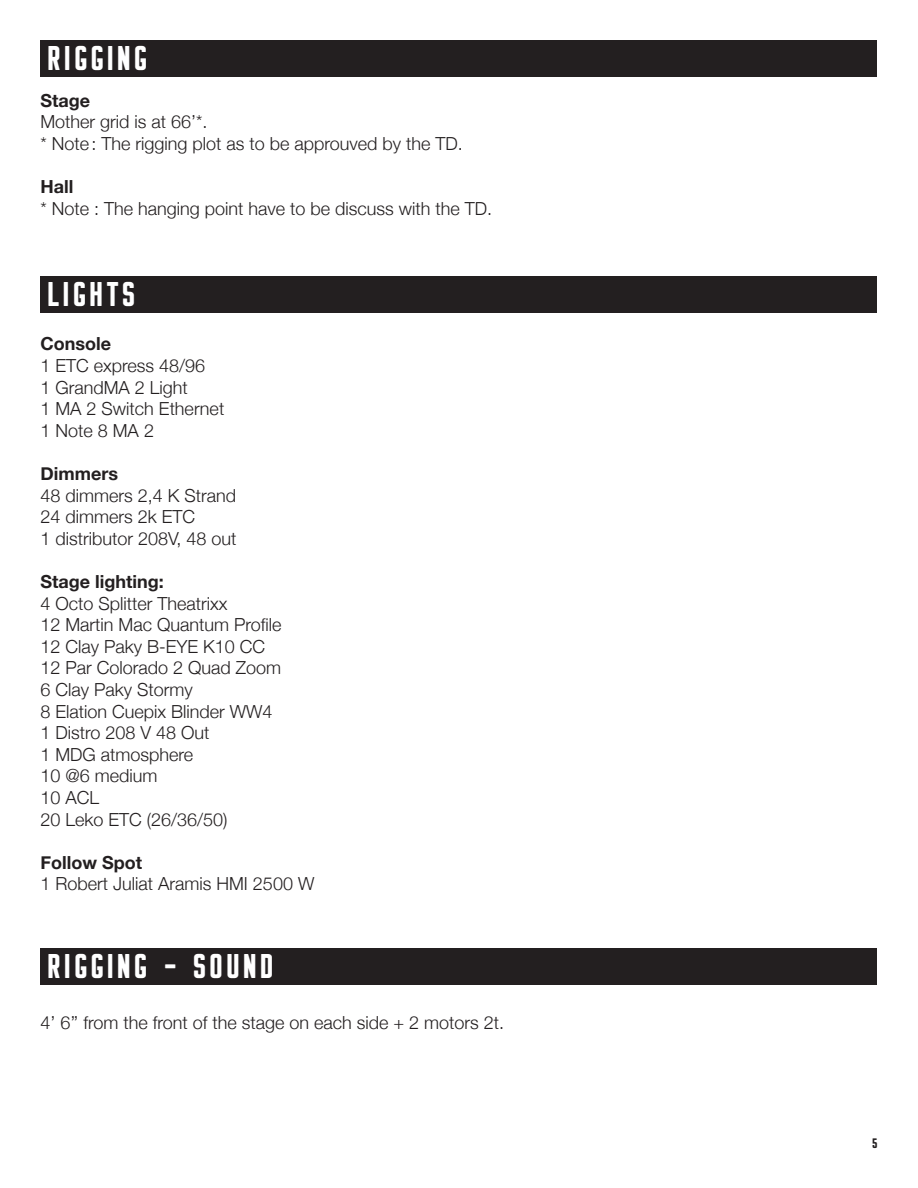
<style>
.page{position:relative;width:918px;height:1188px;background:#fff}
.page>*{position:absolute;margin:0;border:0;box-sizing:border-box;transform-origin:0 0}
.t1{font:900 30px "Clarke";letter-spacing:.1em;color:#fff}
.t2{font:300 18px/21.6px "Helvetica Neue";color:#231f20}
.t3{font:700 18px "Helvetica Neue";color:#231f20}
.t4{font:900 12px "Clarke";color:#231f20}
</style>
<div class="page">
<div style="left:40px;top:40px;width:838px;height:37px;background:#231f20"></div>
<div style="left:40px;top:276px;width:838px;height:37px;background:#231f20"></div>
<div style="left:40px;top:948px;width:838px;height:37px;background:#231f20"></div>
<h1 class="t1" style="left:47px;top:41px;width:101px">RIGGING</h1>
<p class="t3" style="left:40px;top:86px;width:51px">Stage</p>
<p class="t2" style="left:40px;top:110px;width:424px">Mother grid is at 66’*.<br>* Note: The rigging plot as to be approuved by the TD.</p>
<p class="t3" style="left:40px;top:173px;width:34px">Hall</p>
<p class="t2" style="left:40px;top:196px;width:453px">* Note : The hanging point have to be discuss with the TD.</p>
<h1 class="t1" style="left:47px;top:276px;width:89px">LIGHTS</h1>
<p class="t3" style="left:40px;top:330px;width:72px">Console</p>
<p class="t2" style="left:40px;top:354px;width:185px">1 ETC express 48/96<br>1 GrandMA 2 Light<br>1 MA 2 Switch Ethernet<br>1 Note 8 MA 2</p>
<p class="t3" style="left:40px;top:460px;width:79px">Dimmers</p>
<p class="t2" style="left:40px;top:483px;width:198px">48 dimmers 2,4 K Strand<br>24 dimmers 2k ETC<br>1 distributor 208V, 48 out</p>
<p class="t3" style="left:40px;top:568px;width:125px">Stage lighting:</p>
<p class="t2" style="left:40px;top:591px;width:242px">4 Octo Splitter Theatrixx<br>12 Martin Mac Quantum Profile<br>12 Clay Paky B-EYE K10 CC<br>12 Par Colorado 2 Quad Zoom<br>6 Clay Paky Stormy<br>8 Elation Cuepix Blinder WW4<br>1 Distro 208 V 48 Out<br>1 MDG atmosphere<br>10 @6 medium<br>10 ACL<br>20 Leko ETC (26/36/50)</p>
<p class="t3" style="left:40px;top:848px;width:103px">Follow Spot</p>
<p class="t2" style="left:40px;top:872px;width:275px">1 Robert Juliat Aramis HMI 2500 W</p>
<h1 class="t1" style="left:47px;top:949px;width:228px">RIGGING - SOUND</h1>
<p class="t2" style="left:40px;top:1011px;width:465px">4’ 6’’ from the front of the stage on each side + 2 motors 2t.</p>
<p class="t4" style="left:872px;top:1136px;width:7px">5</p>
</div>
